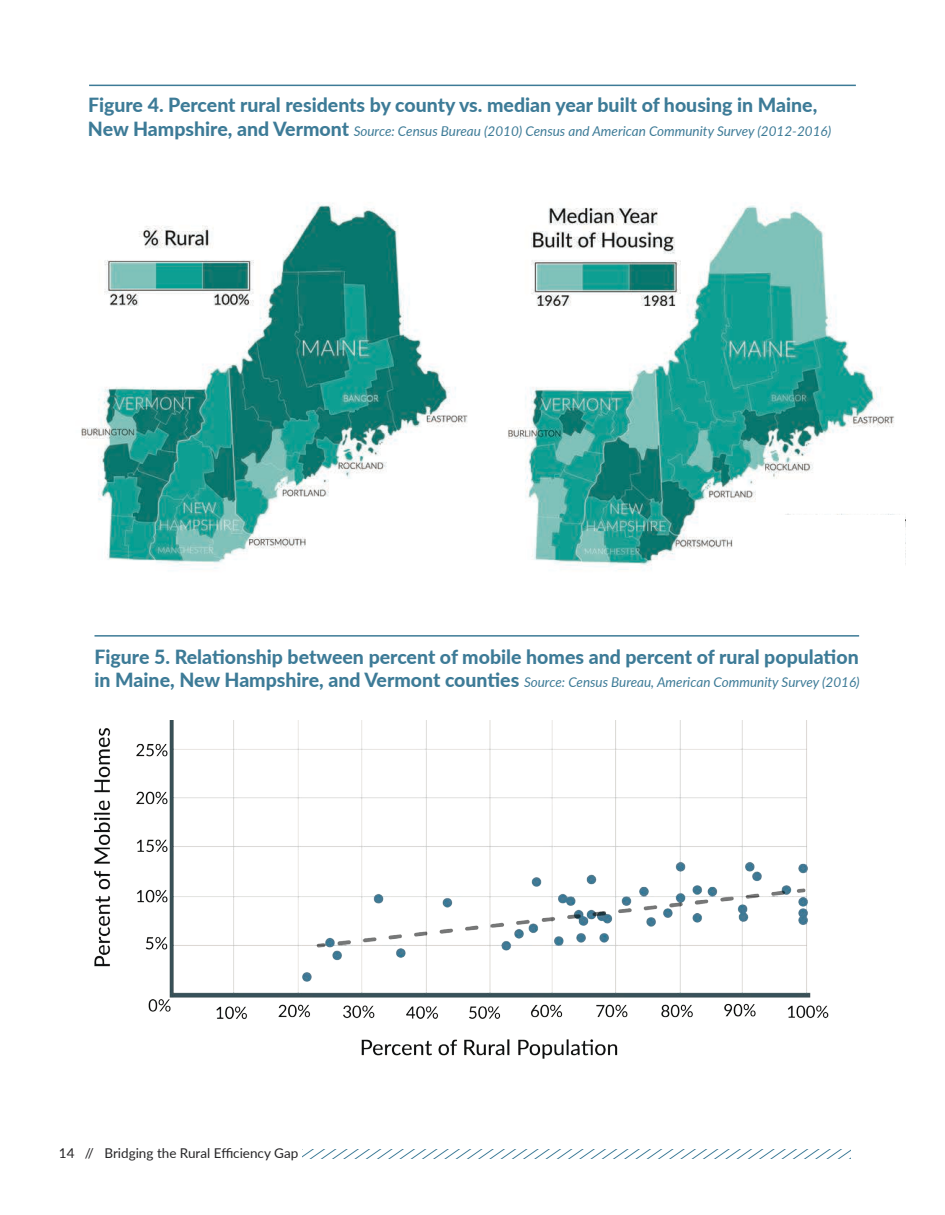
<style>
.page{position:relative;width:945px;height:1215px;background:#fff}
.page>*{position:absolute;margin:0;border:0;box-sizing:border-box;transform-origin:0 0}
.t1{font:800 19.5px "Lato";color:#3d7b97}
.t2{font:italic 13.5px "Lato";color:#3d7b97}
.t3{font:13.5px "Lato";color:#262527}
.s1{font-weight:800;font-style:normal;font-size:19.5px}
</style>
<div class="page">
<svg style="left:303px;top:1149px;width:547px;height:9px"></svg>
<img style="left:95px;top:720px;width:734px;height:339px">
<img style="left:81px;top:202px;width:825px;height:435px">
<div style="left:91px;top:586px;width:263px;height:50px;background:#fff"></div>
<div style="left:744px;top:515px;width:160px;height:111px;background:#fff"></div>
<div style="left:76px;top:577px;width:285px;height:44px;background:#fff"></div>
<hr style="left:89px;top:85px;width:767px;height:1px;background:#3d7b97">
<hr style="left:94px;top:635px;width:765px;height:2px;background:#3d7b97">
<p class="t1" style="left:88px;top:91px;width:731px">Figure 4. Percent rural residents by county vs. median year built of housing in Maine,</p>
<p class="t2" style="left:88px;top:121px;width:745px"><span class="s1">New Hampshire, and Vermont</span> Source: Census Bureau (2010) Census and American Community Survey (2012-2016)</p>
<p class="t1" style="left:94px;top:642px;width:766px">Figure 5. Relationship between percent of mobile homes and percent of rural population</p>
<p class="t2" style="left:95px;top:673px;width:767px"><span class="s1">in Maine, New Hampshire, and Vermont counties</span> Source: Census Bureau, American Community Survey (2016)</p>
<p class="t3" style="left:59px;top:1144px;width:241px">14 // Bridging the Rural Efficiency Gap</p>
</div>
